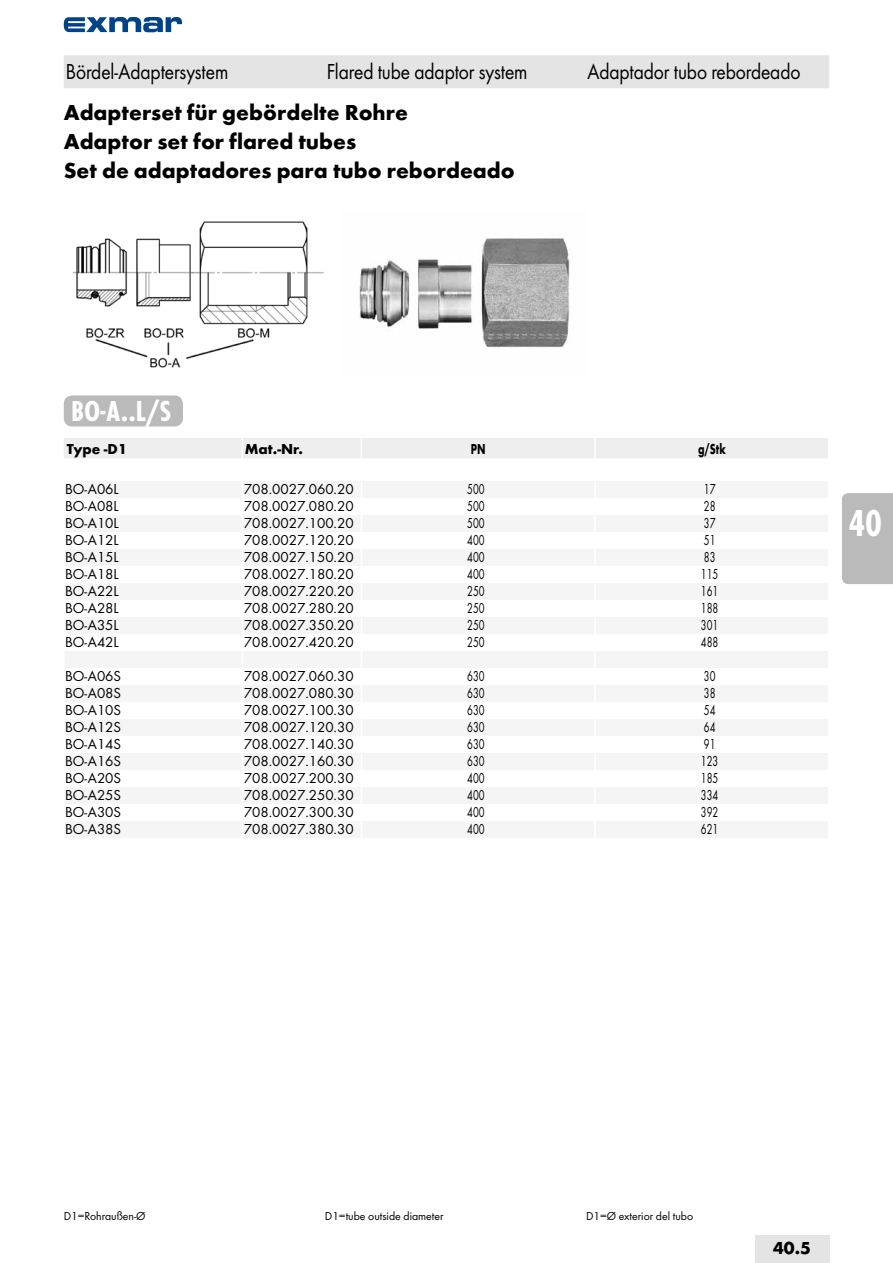
<style>
.page{position:relative;width:893px;height:1263px;background:#fff}
.page>*{position:absolute;margin:0;border:0;box-sizing:border-box;transform-origin:0 0}
.t1{font:700 39px "Futura Con";color:#fff}
.t2{font:700 30px "Futura Con";color:#fff}
.t3{font:700 22.5px/28.8px "Futura";color:#000}
.t4{font:22.5px "Futura Boo";letter-spacing:-.005em;color:#000;scale:.88 1}
.t5{font:700 18px "Futura";color:#000}
.t6{font:15px "Futura Boo";color:#000}
.t7{font:15px "Futura Boo";color:#000;scale:.7 1}
.t8{font:700 15px "Futura";color:#000}
.t9{font:700 15px "Futura";color:#000;scale:.7 1}
.t10{font:12px "Futura Boo";color:#000}
</style>
<div class="page">
<div style="left:64px;top:55px;width:765px;height:33px;background:#e4e4e4"></div>
<svg style="left:64px;top:17px;width:118px;height:15px"></svg>
<div style="left:755px;top:1235px;width:74px;height:28px;background:#e4e4e4"></div>
<svg style="left:63px;top:221px;width:830px;height:363px"></svg>
<h3 class="t4" style="left:66px;top:58px;width:186px">Bördel-Adaptersystem</h3>
<h3 class="t4" style="left:327px;top:58px;width:230px">Flared tube adaptor system</h3>
<h3 class="t4" style="left:587px;top:58px;width:243px">Adaptador tubo rebordeado</h3>
<h3 class="t3" style="left:64px;top:98px;width:452px">Adapterset für gebördelte Rohre<br>Adaptor set for flared tubes<br>Set de adaptadores para tubo rebordeado</h3>
<h2 class="t2" style="left:71px;top:394px;width:102px">BO-A..L/S</h2>
<p class="t8" style="left:67px;top:440px;width:62px">Type -D1</p>
<p class="t8" style="left:245px;top:440px;width:60px">Mat.-Nr.</p>
<p class="t9" style="left:471px;top:440px;width:23px">PN</p>
<p class="t9" style="left:698px;top:440px;width:41px">g/Stk</p>
<p class="t6" style="left:65px;top:480px;width:55px">BO-A06L</p>
<p class="t6" style="left:244px;top:480px;width:111px">708.0027.060.20</p>
<p class="t7" style="left:467px;top:480px;width:26px">500</p>
<p class="t7" style="left:704px;top:480px;width:18px">17</p>
<p class="t6" style="left:65px;top:497px;width:55px">BO-A08L</p>
<p class="t6" style="left:244px;top:497px;width:111px">708.0027.080.20</p>
<p class="t7" style="left:467px;top:497px;width:26px">500</p>
<p class="t7" style="left:704px;top:497px;width:18px">28</p>
<p class="t6" style="left:65px;top:514px;width:55px">BO-A10L</p>
<p class="t6" style="left:244px;top:514px;width:111px">708.0027.100.20</p>
<p class="t7" style="left:467px;top:514px;width:26px">500</p>
<p class="t7" style="left:704px;top:514px;width:18px">37</p>
<p class="t6" style="left:65px;top:531px;width:55px">BO-A12L</p>
<p class="t6" style="left:244px;top:531px;width:111px">708.0027.120.20</p>
<p class="t7" style="left:467px;top:531px;width:26px">400</p>
<p class="t7" style="left:704px;top:531px;width:18px">51</p>
<p class="t6" style="left:65px;top:548px;width:55px">BO-A15L</p>
<p class="t6" style="left:244px;top:548px;width:111px">708.0027.150.20</p>
<p class="t7" style="left:467px;top:548px;width:26px">400</p>
<p class="t7" style="left:704px;top:548px;width:18px">83</p>
<p class="t6" style="left:65px;top:565px;width:55px">BO-A18L</p>
<p class="t6" style="left:244px;top:565px;width:111px">708.0027.180.20</p>
<p class="t7" style="left:467px;top:565px;width:26px">400</p>
<p class="t7" style="left:701px;top:565px;width:26px">115</p>
<p class="t6" style="left:65px;top:582px;width:55px">BO-A22L</p>
<p class="t6" style="left:244px;top:582px;width:111px">708.0027.220.20</p>
<p class="t7" style="left:467px;top:582px;width:26px">250</p>
<p class="t7" style="left:701px;top:582px;width:26px">161</p>
<p class="t6" style="left:65px;top:599px;width:55px">BO-A28L</p>
<p class="t6" style="left:244px;top:599px;width:111px">708.0027.280.20</p>
<p class="t7" style="left:467px;top:599px;width:26px">250</p>
<p class="t7" style="left:701px;top:599px;width:26px">188</p>
<p class="t6" style="left:65px;top:616px;width:55px">BO-A35L</p>
<p class="t6" style="left:244px;top:616px;width:111px">708.0027.350.20</p>
<p class="t7" style="left:467px;top:616px;width:26px">250</p>
<p class="t7" style="left:701px;top:616px;width:26px">301</p>
<p class="t6" style="left:65px;top:633px;width:55px">BO-A42L</p>
<p class="t6" style="left:244px;top:633px;width:111px">708.0027.420.20</p>
<p class="t7" style="left:467px;top:633px;width:26px">250</p>
<p class="t7" style="left:701px;top:633px;width:26px">488</p>
<p class="t6" style="left:65px;top:667px;width:57px">BO-A06S</p>
<p class="t6" style="left:244px;top:667px;width:111px">708.0027.060.30</p>
<p class="t7" style="left:467px;top:667px;width:26px">630</p>
<p class="t7" style="left:704px;top:667px;width:18px">30</p>
<p class="t6" style="left:65px;top:684px;width:57px">BO-A08S</p>
<p class="t6" style="left:244px;top:684px;width:111px">708.0027.080.30</p>
<p class="t7" style="left:467px;top:684px;width:26px">630</p>
<p class="t7" style="left:704px;top:684px;width:18px">38</p>
<p class="t6" style="left:65px;top:701px;width:57px">BO-A10S</p>
<p class="t6" style="left:244px;top:701px;width:111px">708.0027.100.30</p>
<p class="t7" style="left:467px;top:701px;width:26px">630</p>
<p class="t7" style="left:704px;top:701px;width:18px">54</p>
<p class="t6" style="left:65px;top:718px;width:57px">BO-A12S</p>
<p class="t6" style="left:244px;top:718px;width:111px">708.0027.120.30</p>
<p class="t7" style="left:467px;top:718px;width:26px">630</p>
<p class="t7" style="left:704px;top:718px;width:18px">64</p>
<p class="t6" style="left:65px;top:735px;width:57px">BO-A14S</p>
<p class="t6" style="left:244px;top:735px;width:111px">708.0027.140.30</p>
<p class="t7" style="left:467px;top:735px;width:26px">630</p>
<p class="t7" style="left:704px;top:735px;width:18px">91</p>
<p class="t6" style="left:65px;top:752px;width:57px">BO-A16S</p>
<p class="t6" style="left:244px;top:752px;width:111px">708.0027.160.30</p>
<p class="t7" style="left:467px;top:752px;width:26px">630</p>
<p class="t7" style="left:701px;top:752px;width:26px">123</p>
<p class="t6" style="left:65px;top:769px;width:57px">BO-A20S</p>
<p class="t6" style="left:244px;top:769px;width:111px">708.0027.200.30</p>
<p class="t7" style="left:467px;top:769px;width:26px">400</p>
<p class="t7" style="left:701px;top:769px;width:26px">185</p>
<p class="t6" style="left:65px;top:786px;width:57px">BO-A25S</p>
<p class="t6" style="left:244px;top:786px;width:111px">708.0027.250.30</p>
<p class="t7" style="left:467px;top:786px;width:26px">400</p>
<p class="t7" style="left:701px;top:786px;width:26px">334</p>
<p class="t6" style="left:65px;top:803px;width:57px">BO-A30S</p>
<p class="t6" style="left:244px;top:803px;width:111px">708.0027.300.30</p>
<p class="t7" style="left:467px;top:803px;width:26px">400</p>
<p class="t7" style="left:701px;top:803px;width:26px">392</p>
<p class="t6" style="left:65px;top:820px;width:57px">BO-A38S</p>
<p class="t6" style="left:244px;top:820px;width:111px">708.0027.380.30</p>
<p class="t7" style="left:467px;top:820px;width:26px">400</p>
<p class="t7" style="left:701px;top:820px;width:26px">621</p>
<h1 class="t1" style="left:848px;top:500px;width:35px">40</h1>
<p class="t10" style="left:64px;top:1208px;width:83px">D1=Rohraußen-Ø</p>
<p class="t10" style="left:325px;top:1208px;width:120px">D1=tube outside diameter</p>
<p class="t10" style="left:586px;top:1208px;width:109px">D1=Ø exterior del tubo</p>
<p class="t5" style="left:773px;top:1237px;width:39px">40.5</p>
</div>
